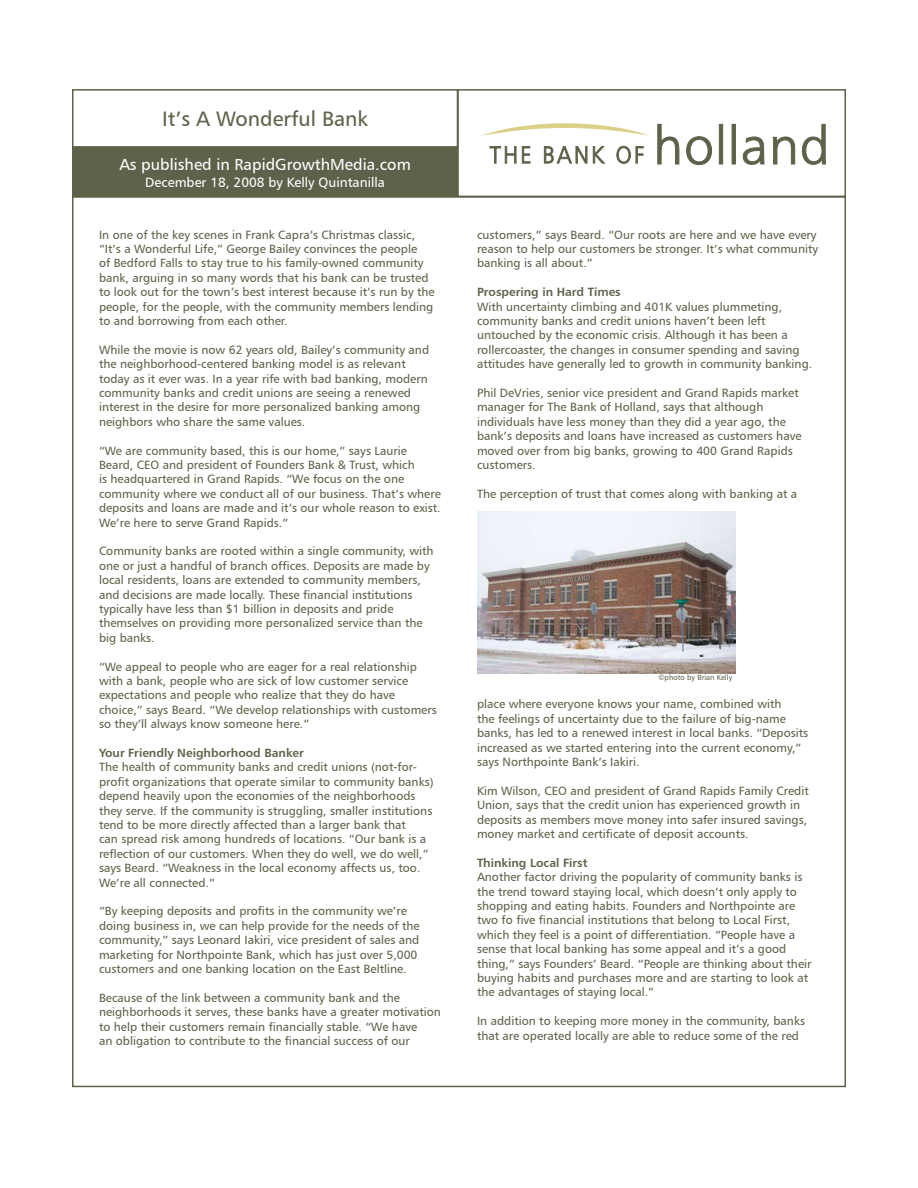
<style>
.page{position:relative;width:918px;height:1188px;background:#fff}
.page>*{position:absolute;margin:0;border:0;box-sizing:border-box;transform-origin:0 0}
.t1{font:21px "Humanist 777 BT Roman B";color:#60614b}
.t2{font:16.05px "Humanist 777 BT Roman B";color:#fff}
.t3{font:13.5px "Humanist 777 BT Roman B";color:#fff}
.t4{font:12px/14.4px "Humanist 777 BT Roman B";color:#60614b}
.t5{font:12px "Humanist 777 BT Bold B";color:#60614b}
.t6{font:7.5px "Humanist 777 BT Roman B";color:#60614b}
</style>
<div class="page">
<img style="left:477px;top:511px;width:258px;height:162px">
<svg style="left:481px;top:123px;width:169px;height:13px"></svg>
<svg style="left:657px;top:124px;width:22px;height:40px"></svg>
<svg style="left:686px;top:136px;width:26px;height:29px"></svg>
<hr style="left:719px;top:124px;width:4px;height:40px;background:#60614b">
<hr style="left:732px;top:124px;width:4px;height:40px;background:#60614b">
<svg style="left:743px;top:137px;width:21px;height:28px"></svg>
<svg style="left:773px;top:137px;width:22px;height:27px"></svg>
<svg style="left:802px;top:124px;width:24px;height:41px"></svg>
<svg style="left:490px;top:146px;width:26px;height:17px"></svg>
<svg style="left:522px;top:146px;width:8px;height:17px"></svg>
<svg style="left:544px;top:146px;width:43px;height:18px"></svg>
<svg style="left:593px;top:146px;width:12px;height:17px"></svg>
<svg style="left:617px;top:146px;width:27px;height:18px"></svg>
<div style="left:457px;top:89px;width:389px;height:108px;border:2px solid #60614b"></div>
<div style="left:72px;top:89px;width:386px;height:59px;border:2px solid #60614b"></div>
<div style="left:73px;top:147px;width:385px;height:49px;background:#60614b"></div>
<div style="left:72px;top:146px;width:386px;height:51px;border:2px solid #60614b"></div>
<p class="t1" style="left:162px;top:106px;width:208px">It’s A Wonderful Bank</p>
<p class="t2" style="left:119px;top:155px;width:293px">As published in RapidGrowthMedia.com</p>
<p class="t3" style="left:145px;top:174px;width:241px">December 18, 2008 by Kelly Quintanilla</p>
<p class="t4" style="left:99px;top:227px;width:337px">In one of the key scenes in Frank Capra’s Christmas classic, “It’s a Wonderful Life,” George Bailey convinces the people<br>of Bedford Falls to stay true to his family-owned community bank, arguing in so many words that his bank can be trusted to look out for the town’s best interest because it’s run by the people, for the people, with the community members lending to and borrowing from each other.</p>
<p class="t4" style="left:99px;top:342px;width:332px">While the movie is now 62 years old, Bailey’s community and the neighborhood-centered banking model is as relevant today as it ever was. In a year rife with bad banking, modern community banks and credit unions are seeing a renewed interest in the desire for more personalized banking among neighbors who share the same values.</p>
<p class="t4" style="left:99px;top:443px;width:343px">“We are community based, this is our home,” says Laurie Beard, CEO and president of Founders Bank &amp; Trust, which<br>is headquartered in Grand Rapids. “We focus on the one community where we conduct all of our business. That’s where deposits and loans are made and it’s our whole reason to exist.<br>We’re here to serve Grand Rapids.”</p>
<p class="t4" style="left:99px;top:544px;width:336px">Community banks are rooted within a single community, with one or just a handful of branch offices. Deposits are made by local residents, loans are extended to community members, and decisions are made locally. These financial institutions typically have less than $1 billion in deposits and pride themselves on providing more personalized service than the big banks.</p>
<p class="t4" style="left:99px;top:659px;width:339px">“We appeal to people who are eager for a real relationship with a bank, people who are sick of low customer service expectations and people who realize that they do have choice,” says Beard. “We develop relationships with customers so they’ll always know someone here.”</p>
<p class="t5" style="left:99px;top:745px;width:206px">Your Friendly Neighborhood Banker</p>
<p class="t4" style="left:99px;top:760px;width:336px">The health of community banks and credit unions (not-for&shy;profit organizations that operate similar to community banks) depend heavily upon the economies of the neighborhoods they serve. If the community is struggling, smaller institutions tend to be more directly affected than a larger bank that<br>can spread risk among hundreds of locations. “Our bank is a reflection of our customers. When they do well, we do well,” says Beard. “Weakness in the local economy affects us, too.<br>We’re all connected.”</p>
<p class="t4" style="left:99px;top:904px;width:322px">“By keeping deposits and profits in the community we’re doing business in, we can help provide for the needs of the community,” says Leonard Iakiri, vice president of sales and marketing for Northpointe Bank, which has just over 5,000 customers and one banking location on the East Beltline.</p>
<p class="t4" style="left:99px;top:990px;width:344px">Because of the link between a community bank and the neighborhoods it serves, these banks have a greater motivation to help their customers remain financially stable. “We have<br>an obligation to contribute to the financial success of our</p>
<p class="t4" style="left:477px;top:227px;width:343px">customers,” says Beard. “Our roots are here and we have every reason to help our customers be stronger. It’s what community banking is all about.”</p>
<p class="t5" style="left:477px;top:284px;width:145px">Prospering in Hard Times</p>
<p class="t4" style="left:477px;top:299px;width:337px">With uncertainty climbing and 401K values plummeting, community banks and credit unions haven’t been left untouched by the economic crisis. Although it has been a rollercoaster, the changes in consumer spending and saving attitudes have generally led to growth in community banking.</p>
<p class="t4" style="left:477px;top:385px;width:326px">Phil DeVries, senior vice president and Grand Rapids market manager for The Bank of Holland, says that although individuals have less money than they did a year ago, the bank’s deposits and loans have increased as customers have moved over from big banks, growing to 400 Grand Rapids customers.</p>
<p class="t4" style="left:477px;top:486px;width:322px">The perception of trust that comes along with banking at a</p>
<p class="t6" style="left:658px;top:672px;width:75px">©photo by Brian Kelly</p>
<p class="t4" style="left:477px;top:697px;width:333px">place where everyone knows your name, combined with<br>the feelings of uncertainty due to the failure of big-name banks, has led to a renewed interest in local banks. “Deposits increased as we started entering into the current economy,” says Northpointe Bank’s Iakiri.</p>
<p class="t4" style="left:477px;top:783px;width:333px">Kim Wilson, CEO and president of Grand Rapids Family Credit Union, says that the credit union has experienced growth in deposits as members move money into safer insured savings, money market and certificate of deposit accounts.</p>
<p class="t5" style="left:477px;top:855px;width:112px">Thinking Local First</p>
<p class="t4" style="left:477px;top:870px;width:336px">Another factor driving the popularity of community banks is the trend toward staying local, which doesn’t only apply to shopping and eating habits. Founders and Northpointe are two fo five financial institutions that belong to Local First, which they feel is a point of differentiation. “People have a sense that local banking has some appeal and it’s a good thing,” says Founders’ Beard. “People are thinking about their buying habits and purchases more and are starting to look at the advantages of staying local.”</p>
<p class="t4" style="left:477px;top:1014px;width:330px">In addition to keeping more money in the community, banks that are operated locally are able to reduce some of the red</p>
</div>
